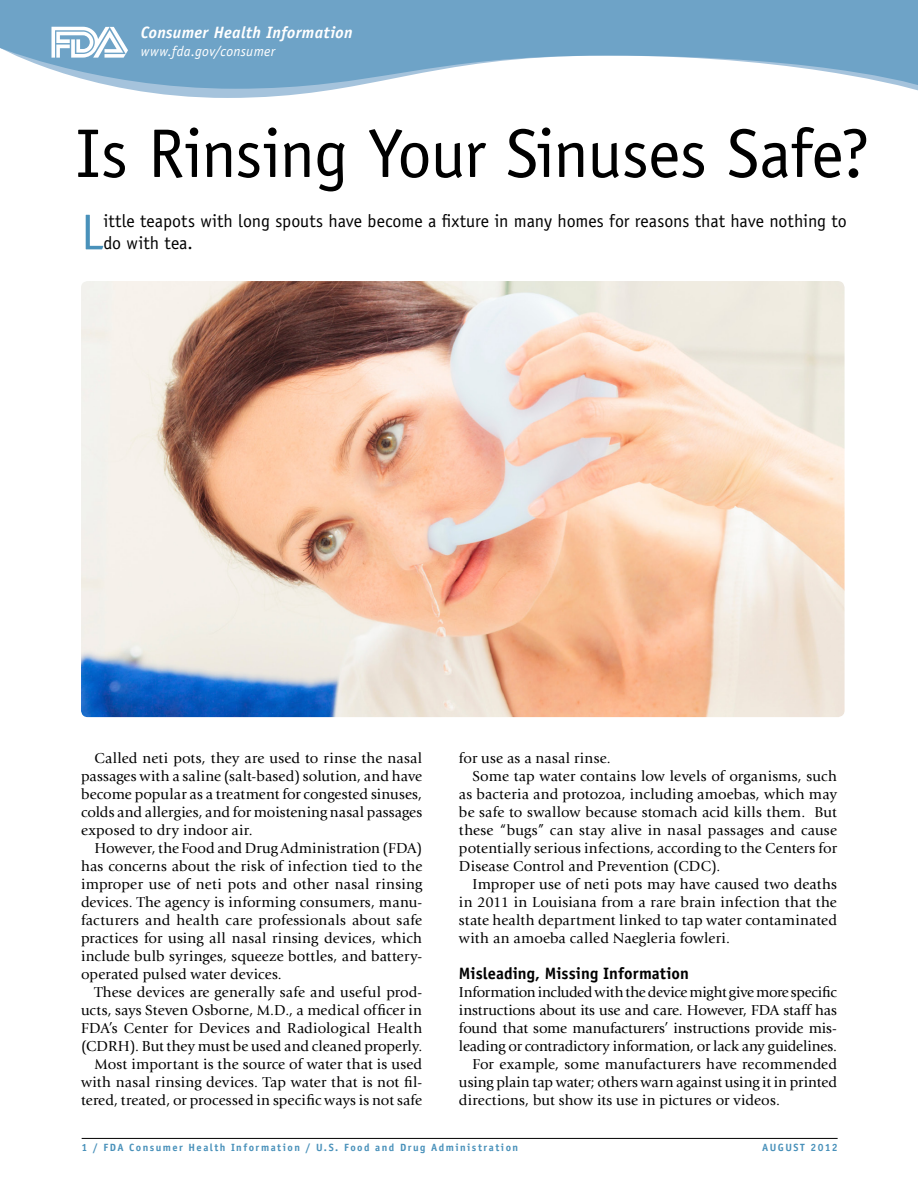
<style>
.page{position:relative;width:918px;height:1188px;background:#fff}
.page>*{position:absolute;margin:0;border:0;box-sizing:border-box;transform-origin:0 0}
.Main_Titles{font:69px "Officina Sans Std";letter-spacing:-.015em;color:#000}
.Intro-graph{font:50.55px "Officina Sans Std";color:#4991ba}
.Intro-graph-2{font:18px/22.5px "Officina Sans Std";color:#000}
.Sub-Heads{font:700 16.5px "Officina Sans Std";color:#000}
.t1{font:italic 700 16.5px "Officina Sans Std";letter-spacing:.015em;color:#fff}
.Body_Text{font:15px/18px "Giovanni Std";letter-spacing:.005em;color:#000;text-align:justify}
.t2{font:italic 14.25px "Officina Sans Std";letter-spacing:.025em;color:#fff}
.t3{font:700 10.5px "Officina Sans Std";letter-spacing:.14em;color:#4991ba}
</style>
<div class="page">
<svg style="left:128px;top:89px;width:790px;height:9px"></svg>
<svg style="left:0;top:0;width:918px;height:89px;fill:#6ea3c7"></svg>
<hr style="left:82px;top:1138px;width:756px;height:1px;background:#000">
<svg style="left:51px;top:27px;width:76px;height:31px"></svg>
<img style="left:81px;top:281px;width:764px;height:436px">
<p class="t1" style="left:141px;top:22px;width:213px">Consumer Health Information</p>
<p class="t2" style="left:141px;top:43px;width:136px">www.fda.gov/consumer</p>
<p class="Main_Titles" style="left:75px;top:113px;width:796px">Is Rinsing Your Sinuses Safe?</p>
<p class="Intro-graph" style="left:81px;top:203px;width:24px">L</p>
<p class="Intro-graph-2" style="left:103px;top:210px;width:745px">ittle teapots with long spouts have become a fixture in many homes for reasons that have nothing to do with tea.</p>
<p class="Body_Text" style="left:81px;top:749px;width:343px;text-indent:14px">Called neti pots, they are used to rinse the nasal passages with a saline (salt-based) solution, and have become popular as a treatment for congested sinuses, colds and allergies, and for moistening nasal passages exposed to dry indoor air.</p>
<p class="Body_Text" style="left:81px;top:839px;width:343px;text-indent:14px">However, the Food and Drug Administration (FDA) has concerns about the risk of infection tied to the improper use of neti pots and other nasal rinsing devices. The agency is informing consumers, manu&shy;facturers and health care professionals about safe practices for using all nasal rinsing devices, which include bulb syringes, squeeze bottles, and battery&shy;operated pulsed water devices.</p>
<p class="Body_Text" style="left:81px;top:983px;width:343px;text-indent:14px">These devices are generally safe and useful prod&shy;ucts, says Steven Osborne, M.D., a medical officer in FDA’s Center for Devices and Radiological Health (CDRH). But they must be used and cleaned properly.</p>
<p class="Body_Text" style="left:81px;top:1055px;width:343px;text-indent:14px">Most important is the source of water that is used with nasal rinsing devices. Tap water that is not fil&shy;tered, treated, or processed in specific ways is not safe</p>
<p class="Body_Text" style="left:459px;top:749px;width:153px">for use as a nasal rinse.</p>
<p class="Body_Text" style="left:459px;top:767px;width:380px;text-indent:14px">Some tap water contains low levels of organisms, such as bacteria and protozoa, including amoebas, which may be safe to swallow because stomach acid kills them. But these “bugs” can stay alive in nasal passages and cause potentially serious infections, according to the Centers for Disease Control and Prevention (CDC).</p>
<p class="Body_Text" style="left:459px;top:875px;width:379px;text-indent:14px">Improper use of neti pots may have caused two deaths in 2011 in Louisiana from a rare brain infection that the state health department linked to tap water contaminated with an amoeba called Naegleria fowleri.</p>
<p class="Sub-Heads" style="left:459px;top:963px;width:232px">Misleading, Missing Information</p>
<p class="Body_Text" style="left:459px;top:983px;width:380px">Information included with the device might give more specific instructions about its use and care. However, FDA staff has found that some manufacturers’ instructions provide mis&shy;leading or contradictory information, or lack any guidelines.</p>
<p class="Body_Text" style="left:459px;top:1055px;width:380px;text-indent:14px">For example, some manufacturers have recommended using plain tap water; others warn against using it in printed directions, but show its use in pictures or videos.</p>
<p class="t3" style="left:82px;top:1141px;width:438px">1 / FDA Consumer Health Information / U.S. Food and Drug Administration</p>
<p class="t3" style="left:762px;top:1141px;width:77px">AUGUST 2012</p>
</div>
